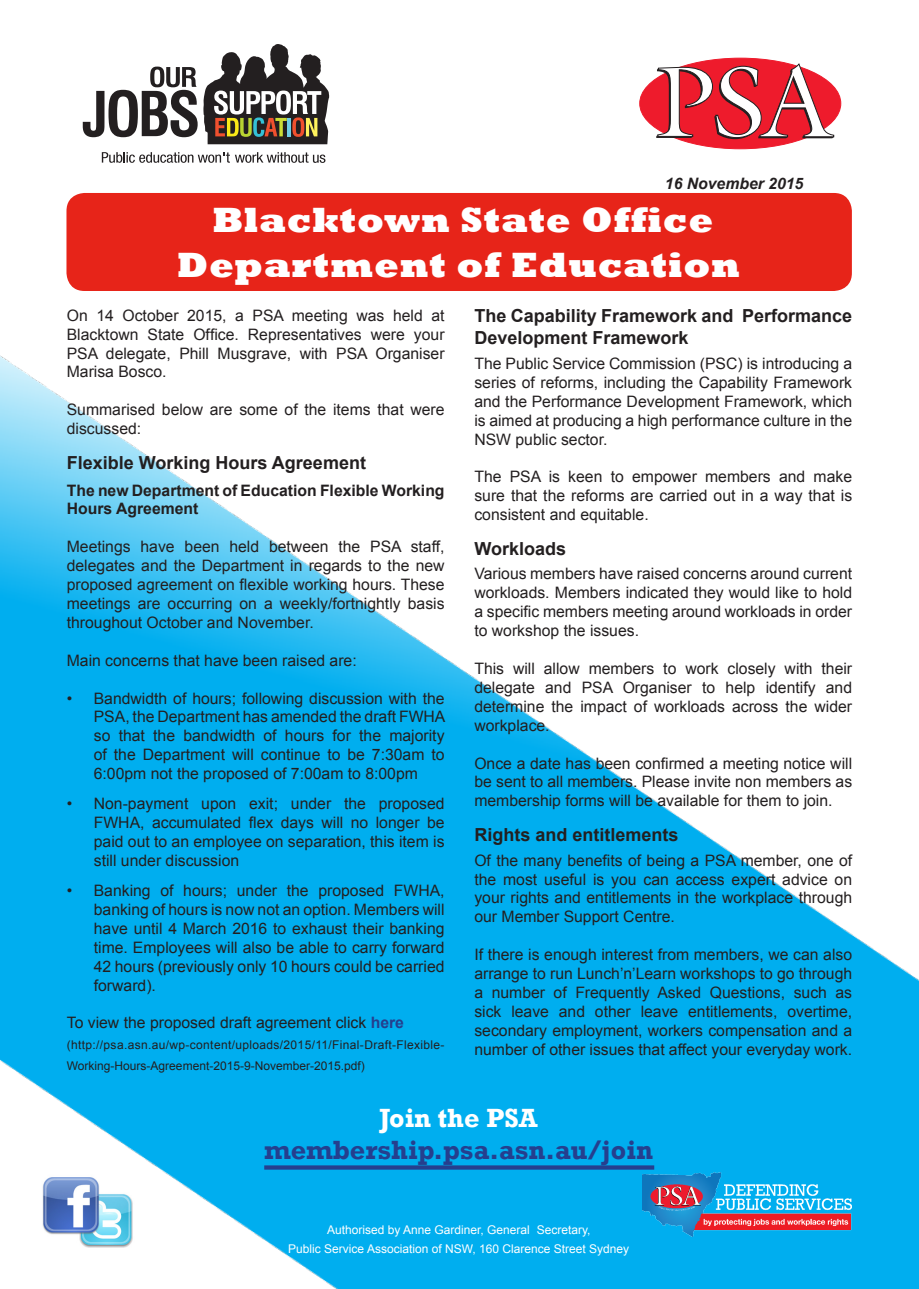
<style>
.page{position:relative;width:919px;height:1289px;background:#fff}
.page>*{position:absolute;margin:0;border:0;box-sizing:border-box;transform-origin:0 0}
.t1{font:800 36px "Rockwell";letter-spacing:.02em;color:#fff}
.t2{font:700 27px "Rockwell";color:#253f8e}
.t3{font:700 27px "Rockwell";color:#fff}
.Sub_Heading{font:700 18px/21.6px "Arial";color:#231f20}
.Body_text{font:15.75px/18.9px "Arial";color:#231f20;text-align:justify}
.Body_text-2{font:700 15.75px/18.9px "Arial";color:#231f20}
.Body_text-3{font:italic 700 15.75px "Arial";color:#231f20}
.Body_text-4{font:12px/21px "Arial";letter-spacing:.03em;color:#231f20}
.Body_text-5{font:12px "Arial";color:#fff}
.s1{font-weight:700;color:#253f8e}
</style>
<div class="page">
<img style="left:0;top:355px;width:918px;height:933px">
<div style="left:639px;top:58px;width:201px;height:91px;background:#ee1b2c;border-radius:50%"></div>
<svg style="left:656px;top:63px;width:178px;height:76px"></svg>
<div style="left:66px;top:193px;width:785px;height:98px;background:#e72419;border-radius:18px"></div>
<svg style="left:83px;top:44px;width:246px;height:100px"></svg>
<svg style="left:102px;top:152px;width:223px;height:11px"></svg>
<img style="left:642px;top:1172px;width:209px;height:64px">
<img style="left:28px;top:1169px;width:119px;height:90px">
<svg style="left:264px;top:1165px;width:390px;height:4px;background:#214997"></svg>
<p class="Body_text-3" style="left:665px;top:173px;width:140px">16 November 2015</p>
<p class="t1" style="left:212px;top:199px;width:502px">Blacktown State Office</p>
<p class="t1" style="left:177px;top:244px;width:564px">Department of Education</p>
<p class="Body_text" style="left:67px;top:306px;width:379px">On 14 October 2015, a PSA meeting was held at Blacktown State Office. Representatives were your PSA delegate, Phill Musgrave, with PSA Organiser Marisa Bosco.</p>
<p class="Body_text" style="left:67px;top:400px;width:379px">Summarised below are some of the items that were discussed:</p>
<p class="Sub_Heading" style="left:67px;top:452px;width:301px">Flexible Working Hours Agreement</p>
<p class="Body_text-2" style="left:67px;top:481px;width:379px">The new Department of Education Flexible Working<br>Hours Agreement</p>
<p class="Body_text" style="left:67px;top:537px;width:379px">Meetings have been held between the PSA staff, delegates and the Department in regards to the new proposed agreement on flexible working hours. These meetings are occurring on a weekly/fortnightly basis throughout October and November.</p>
<p class="Body_text" style="left:67px;top:651px;width:291px">Main concerns that have been raised are:</p>
<p class="Body_text" style="left:94px;top:688px;width:353px;text-indent:-27px">• Bandwidth of hours; following discussion with the PSA, the Department has amended the draft FWHA so that the bandwidth of hours for the majority of the Department will continue to be 7:30am to 6:00pm not the proposed of 7:00am to 8:00pm</p>
<p class="Body_text" style="left:94px;top:794px;width:352px;text-indent:-27px">• Non-payment upon exit; under the proposed FWHA, accumulated flex days will no longer be paid out to an employee on separation, this item is still under discussion</p>
<p class="Body_text" style="left:94px;top:881px;width:352px;text-indent:-27px">• Banking of hours; under the proposed FWHA, banking of hours is now not an option. Members will have until 4 March 2016 to exhaust their banking time. Employees will also be able to carry forward 42 hours (previously only 10 hours could be carried forward).</p>
<p class="Body_text" style="left:67px;top:1013px;width:339px">To view the proposed draft agreement click <span class="s1">here</span></p>
<p class="Body_text-4" style="left:67px;top:1034px;width:379px">(http://psa.asn.au/wp-content/uploads/2015/11/Final-Draft-Flexible-<br>Working-Hours-Agreement-2015-9-November-2015.pdf)</p>
<p class="t3" style="left:379px;top:1101px;width:160px">Join the PSA</p>
<p class="t2" style="left:264px;top:1133px;width:390px">membership.psa.asn.au/join</p>
<p class="Sub_Heading" style="left:474px;top:306px;width:379px">The Capability Framework and Performance<br>Development Framework</p>
<p class="Body_text" style="left:474px;top:354px;width:379px">The Public Service Commission (PSC) is introducing a series of reforms, including the Capability Framework and the Performance Development Framework, which is aimed at producing a high performance culture in the NSW public sector.</p>
<p class="Body_text" style="left:474px;top:467px;width:379px">The PSA is keen to empower members and make sure that the reforms are carried out in a way that is consistent and equitable.</p>
<p class="Sub_Heading" style="left:474px;top:538px;width:93px">Workloads</p>
<p class="Body_text" style="left:474px;top:564px;width:379px">Various members have raised concerns around current workloads. Members indicated they would like to hold a specific members meeting around workloads in order to workshop the issues.</p>
<p class="Body_text" style="left:474px;top:659px;width:379px">This will allow members to work closely with their delegate and PSA Organiser to help identify and determine the impact of workloads across the wider workplace.</p>
<p class="Body_text" style="left:474px;top:753px;width:379px">Once a date has been confirmed a meeting notice will be sent to all members. Please invite non members as membership forms will be available for them to join.</p>
<p class="Sub_Heading" style="left:474px;top:824px;width:206px">Rights and entitlements</p>
<p class="Body_text" style="left:474px;top:850px;width:379px">Of the many benefits of being a PSA member, one of the most useful is you can access expert advice on your rights and entitlements in the workplace through our Member Support Centre.</p>
<p class="Body_text" style="left:474px;top:945px;width:379px">If there is enough interest from members, we can also arrange to run Lunch’n’Learn workshops to go through a number of Frequently Asked Questions, such as sick leave and other leave entitlements, overtime, secondary employment, workers compensation and a number of other issues that affect your everyday work.</p>
<p class="Body_text-5" style="left:327px;top:1221px;width:265px">Authorised by Anne Gardiner, General Secretary,</p>
<p class="Body_text-5" style="left:288px;top:1240px;width:342px">Public Service Association of NSW, 160 Clarence Street Sydney</p>
</div>
